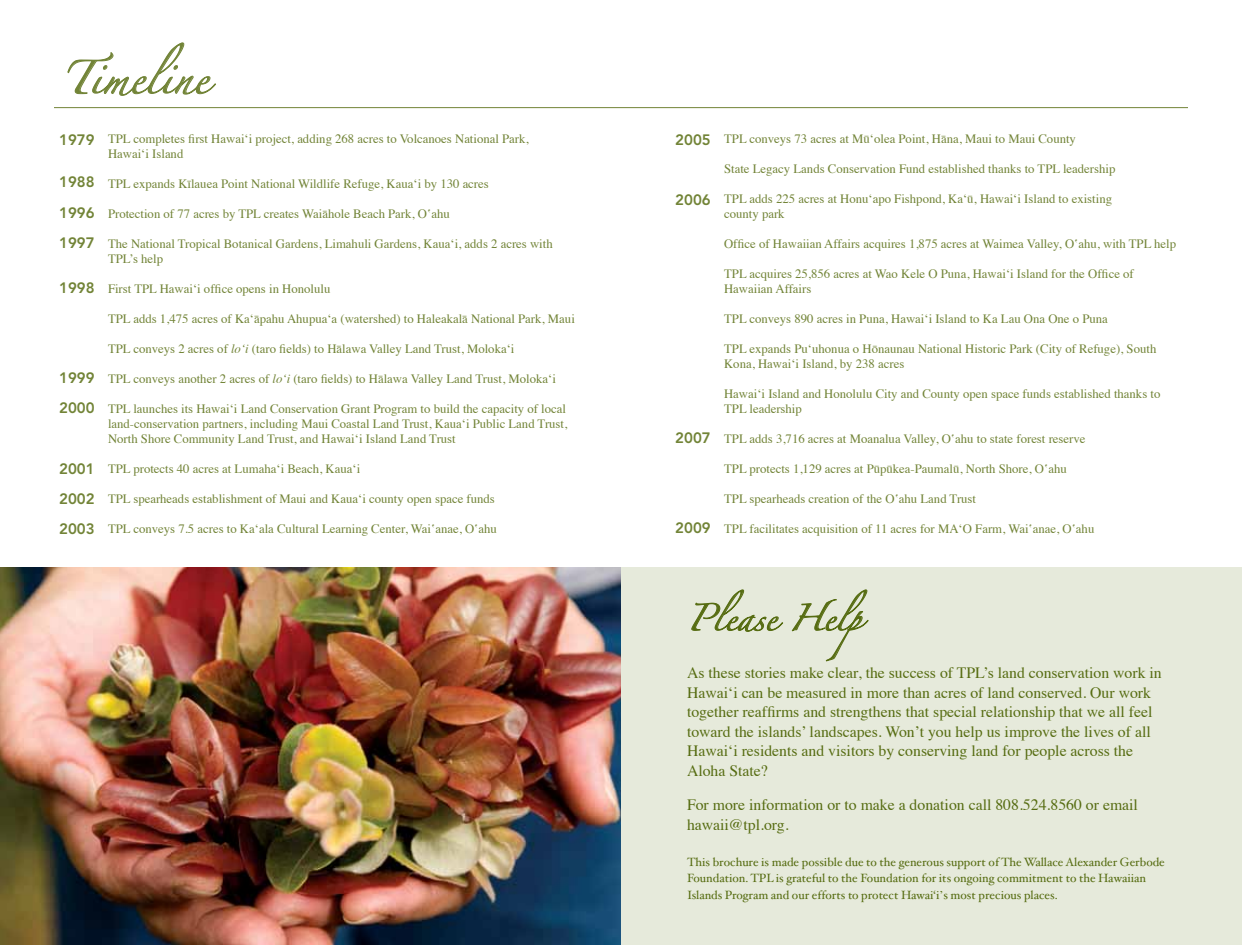
<style>
.page{position:relative;width:1242px;height:945px;background:#fff}
.page>*{position:absolute;margin:0;border:0;box-sizing:border-box;transform-origin:0 0}
.t1{font:30px "Zapfino";color:#728437}
.t2{font:24px "Zapfino";color:#566c11}
.t3{font:15.75px/19.5px "Times";color:#566c11}
.t4{font:800 15px/30px "Avenir LT Std";color:#728437}
.t5{font:12.75px/15px "Times";color:#728437}
.t6{font:12px/16.5px "Hoefler Txt";color:#566c11}
.s1{font-style:italic}
.s2{font-family:"Times"}
</style>
<div class="page">
<div style="left:621px;top:567px;width:621px;height:378px;background:#e6eadb"></div>
<svg style="left:68px;top:42px;width:148px;height:54px"></svg>
<img style="left:0;top:567px;width:621px;height:378px">
<hr style="left:54px;top:107px;width:1134px;height:1px;background:#728437">
<svg style="left:691px;top:589px;width:92px;height:43px"></svg>
<svg style="left:792px;top:589px;width:77px;height:72px"></svg>
<h1 class="t1" style="left:62px;top:65px;width:148px">Timeline</h1>
<p class="t4" style="left:59px;top:125px;width:37px">1979</p>
<p class="t4" style="left:59px;top:166px;width:37px;line-height:31.5px">1988<br>1996</p>
<p class="t4" style="left:59px;top:228px;width:37px">1997</p>
<p class="t4" style="left:59px;top:273px;width:37px">1998</p>
<p class="t5" style="left:108px;top:130px;width:422px">TPL completes first Hawai‘i project, adding 268 acres to Volcanoes National Park,<br>Hawai‘i Island</p>
<p class="t5" style="left:108px;top:175px;width:382px">TPL expands Kīlauea Point National Wildlife Refuge, Kaua‘i by 130 acres</p>
<p class="t5" style="left:108px;top:205px;width:343px">Protection of 77 acres by TPL creates Waiāhole Beach Park, O̔ahu</p>
<p class="t5" style="left:108px;top:235px;width:446px">The National Tropical Botanical Gardens, Limahuli Gardens, Kaua‘i, adds 2 acres with<br>TPL’s help</p>
<p class="t5" style="left:108px;top:280px;width:224px">First TPL Hawai‘i office opens in Honolulu</p>
<p class="t5" style="left:108px;top:310px;width:468px">TPL adds 1,475 acres of Ka‘āpahu Ahupua‘a (watershed) to Haleakalā National Park, Maui</p>
<p class="t5" style="left:108px;top:340px;width:408px">TPL conveys 2 acres of <span class="s1">lo‘i</span> (taro fields) to Hālawa Valley Land Trust, Moloka‘i</p>
<p class="t5" style="left:108px;top:370px;width:449px">TPL conveys another 2 acres of <span class="s1">lo‘i</span> (taro fields) to Hālawa Valley Land Trust, Moloka‘i</p>
<p class="t5" style="left:108px;top:400px;width:461px;text-align:justify">TPL launches its Hawai‘i Land Conservation Grant Program to build the capacity of local land-conservation partners, including Maui Coastal Land Trust, Kaua‘i Public Land Trust, North Shore Community Land Trust, and Hawai‘i Island Land Trust</p>
<p class="t5" style="left:108px;top:460px;width:254px">TPL protects 40 acres at Lumaha‘i Beach, Kaua‘i</p>
<p class="t5" style="left:108px;top:490px;width:388px">TPL spearheads establishment of Maui and Kaua‘i county open space funds</p>
<p class="t5" style="left:108px;top:520px;width:390px">TPL conveys 7.5 acres to Ka‘ala Cultural Learning Center, Wai̔anae, O̔ahu</p>
<p class="t4" style="left:59px;top:363px;width:37px">1999<br>2000</p>
<p class="t4" style="left:59px;top:454px;width:37px;text-align:justify">2001<br>2002<br>2003</p>
<p class="t4" style="left:675px;top:125px;width:37px">2005</p>
<p class="t4" style="left:675px;top:185px;width:37px">2006</p>
<p class="t4" style="left:675px;top:423px;width:37px">2007</p>
<p class="t4" style="left:675px;top:513px;width:37px">2009</p>
<p class="t5" style="left:724px;top:130px;width:353px">TPL conveys 73 acres at Mū‘olea Point, Hāna, Maui to Maui County</p>
<p class="t5" style="left:724px;top:160px;width:393px">State Legacy Lands Conservation Fund established thanks to TPL leadership</p>
<p class="t5" style="left:724px;top:190px;width:389px">TPL adds 225 acres at Honu‘apo Fishpond, Ka‘ū, Hawai‘i Island to existing county park</p>
<p class="t5" style="left:724px;top:235px;width:454px">Office of Hawaiian Affairs acquires 1,875 acres at Waimea Valley, O̔ahu, with TPL help</p>
<p class="t5" style="left:724px;top:265px;width:411px">TPL acquires 25,856 acres at Wao Kele O Puna, Hawai‘i Island for the Office of<br>Hawaiian Affairs</p>
<p class="t5" style="left:724px;top:310px;width:385px">TPL conveys 890 acres in Puna, Hawai‘i Island to Ka Lau Ona One o Puna</p>
<p class="t5" style="left:724px;top:340px;width:434px">TPL expands Pu‘uhonua o Hōnaunau National Historic Park (City of Refuge), South<br>Kona, Hawai‘i Island, by 238 acres</p>
<p class="t5" style="left:724px;top:385px;width:438px">Hawai‘i Island and Honolulu City and County open space funds established thanks to<br>TPL leadership</p>
<p class="t5" style="left:724px;top:430px;width:363px">TPL adds 3,716 acres at Moanalua Valley, O̔ahu to state forest reserve</p>
<p class="t5" style="left:724px;top:460px;width:344px">TPL protects 1,129 acres at Pūpūkea-Paumalū, North Shore, O̔ahu</p>
<p class="t5" style="left:724px;top:490px;width:254px">TPL spearheads creation of the O̔ahu Land Trust</p>
<p class="t5" style="left:724px;top:520px;width:372px">TPL facilitates acquisition of 11 acres for MA‘O Farm, Wai̔anae, O̔ahu</p>
<h2 class="t2" style="left:687px;top:608px;width:204px">Please Help</h2>
<p class="t3" style="left:687px;top:662px;width:476px">As these stories make clear, the success of TPL’s land conservation work in Hawai‘i can be measured in more than acres of land conserved. Our work together reaffirms and strengthens that special relationship that we all feel toward the islands’ landscapes. Won’t you help us improve the lives of all Hawai‘i residents and visitors by conserving land for people across the Aloha State?</p>
<p class="t3" style="left:687px;top:794px;width:453px">For more information or to make a donation call 808.524.8560 or email hawaii@tpl.org.</p>
<p class="t6" style="left:687px;top:853px;width:479px">This brochure is made possible due to the generous support of The Wallace Alexander Gerbode<br>Foundation. TPL is grateful to the Foundation for its ongoing commitment to the Hawaiian<br>Islands Program and our efforts to protect Hawai‘i<span class="s2">̓</span>s most precious places.</p>
</div>
